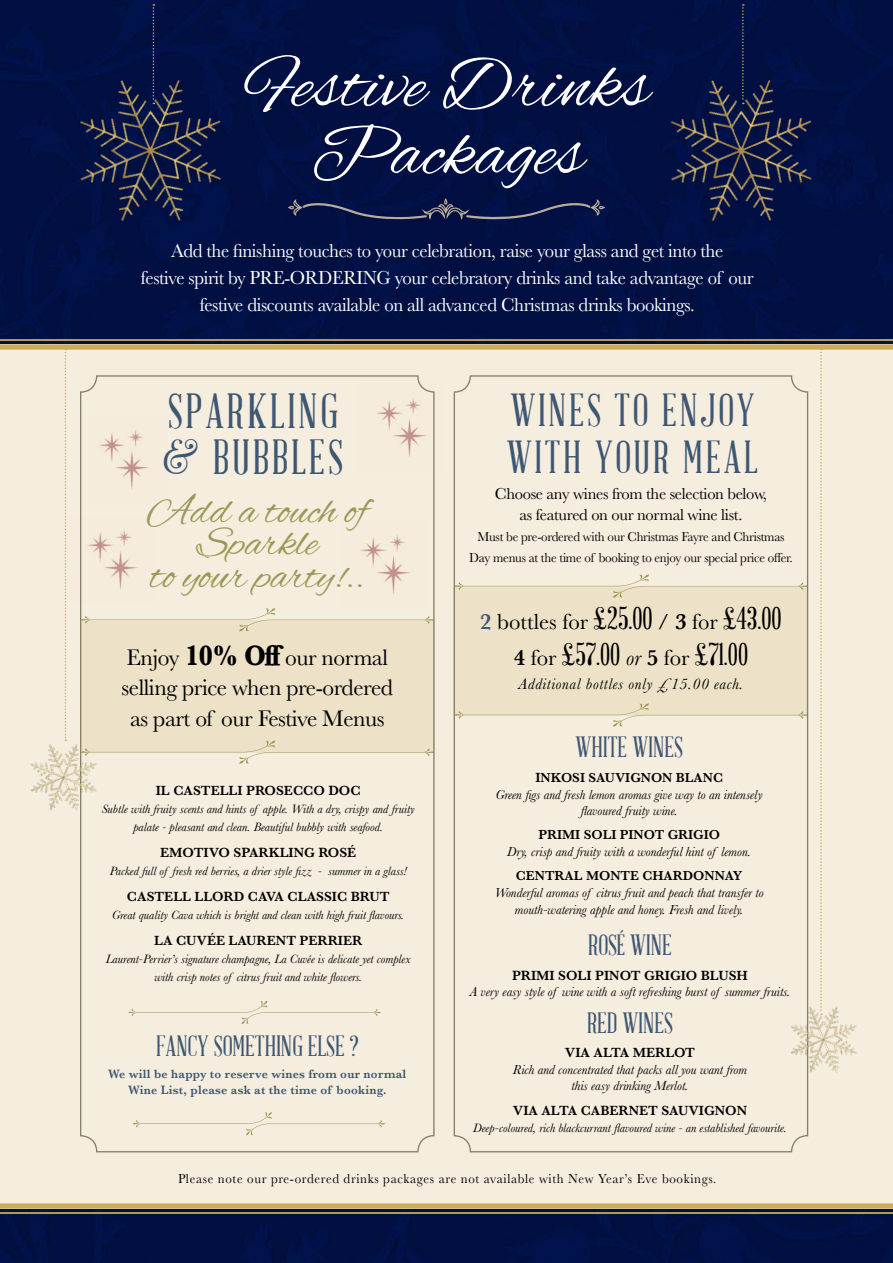
<style>
.page{position:relative;width:893px;height:1263px;background:#020f43}
.page>*{position:absolute;margin:0;border:0;box-sizing:border-box;transform-origin:0 0}
.t1{font:75.45px/67.5px "Alex Brush";letter-spacing:.01em;color:#fff;text-align:center}
.t2{font:48.15px/46.5px "Abraham Lincoln";letter-spacing:.06em;color:#3e5772}
.t3{font:45.15px/46.5px "Abraham Lincoln";letter-spacing:.06em;color:#3e5772}
.t4{font:42.75px/32.8px "Alex Brush";color:#9d9858;text-align:center}
.t5{font:31.05px "Abraham Lincoln";color:#000}
.t6{font:28.65px "Abraham Lincoln";color:#3e5772}
.t7{font:23.4px/30.3px "Baskerville";letter-spacing:-.02em;color:#000;text-align:center}
.t8{font:22.8px "Baskerville";color:#000}
.t9{font:19.5px/27px "Baskerville";letter-spacing:-.02em;color:#fff;text-align:center;scale:.96 1}
.t10{font:16.5px/21px "Baskerville";letter-spacing:-.02em;color:#000;text-align:center}
.t11{font:italic 15.75px "Baskerville";letter-spacing:.04em;color:#000}
.t12{font:600 13.8px "Baskerville";color:#000}
.t13{font:italic 13.5px/16.8px "Baskerville";color:#000;text-align:center}
.t14{font:13.5px/21px "Baskerville";letter-spacing:-.02em;color:#000;text-align:center;scale:.96 1}
.t15{font:13.5px "Baskerville";letter-spacing:.05em;color:#000;scale:.96 1}
.t16{font:600 13.5px "Baskerville";color:#000}
.t17{font:italic 12.6px/18px "Baskerville";color:#000;text-align:center}
.t18{font:600 12.6px/16.5px "Baskerville";letter-spacing:.02em;color:#3e5772;text-align:center;scale:.96 1}
.t19{font:italic 12.45px "Baskerville";color:#000}
.s1{font-weight:700;font-size:29.25px}
.s2{font-weight:600;color:#3e5772}
.s3{font-family:"Abraham Lincoln";font-size:31.05px}
.s4{font-weight:600}
.s5{font-family:"Baskerville";font-weight:600;font-size:22.8px}
.s6{font-family:"Baskerville";font-size:22.8px}
.s7{font-family:"Baskerville";font-style:italic;font-size:22.8px}
.s8{font-weight:600;font-style:normal;font-size:13.8px}
.s9{font-weight:600;font-style:normal}
</style>
<div class="page">
<div style="left:0;top:344px;width:893px;height:864px;background:#f5edde"></div>
<svg style="left:820px;top:349px;width:2px;height:638px"></svg>
<svg style="left:65px;top:349px;width:1px;height:376px"></svg>
<svg style="left:153px;top:4px;width:1px;height:34px"></svg>
<svg style="left:742px;top:4px;width:2px;height:34px"></svg>
<div style="left:80px;top:620px;width:355px;height:133px;background:#ede1c7"></div>
<svg style="left:288px;top:199px;width:317px;height:23px;background:#17234e"></svg>
<div style="left:454px;top:586px;width:354px;height:130px;background:#ede1c7"></div>
<svg style="left:456px;top:574px;width:350px;height:24px"></svg>
<svg style="left:82px;top:608px;width:351px;height:23px"></svg>
<svg style="left:117px;top:740px;width:316px;height:24px"></svg>
<svg style="left:456px;top:703px;width:350px;height:24px"></svg>
<div style="left:128px;top:1001px;width:253px;height:23px;background:#f5edde"></div>
<div style="left:133px;top:1112px;width:252px;height:23px;background:#f5edde"></div>
<img style="left:775px;top:987px;width:102px;height:106px">
<img style="left:46px;top:38px;width:220px;height:228px">
<img style="left:637px;top:38px;width:219px;height:228px">
<img style="left:68px;top:515px;width:88px;height:88px">
<img style="left:341px;top:520px;width:88px;height:88px">
<img style="left:80px;top:416px;width:88px;height:88px">
<img style="left:357px;top:383px;width:88px;height:88px">
<img style="left:16px;top:725px;width:101px;height:106px">
<h1 class="t1" style="left:245px;top:56px;width:405px">Festive Drinks<br>Packages</h1>
<h3 class="t9" style="left:141px;top:238px;width:640px">Add the finishing touches to your celebration, raise your glass and get into the<br>festive spirit by PRE-ORDERING your celebratory drinks and take advantage of our festive discounts available on all advanced Christmas drinks bookings.</h3>
<h2 class="t2" style="left:163px;top:389px;width:181px">SPARKLING &amp; BUBBLES</h2>
<h3 class="t4" style="left:147px;top:497px;width:221px">Add a touch of<br>Sparkle<br>to your party!..</h3>
<h3 class="t7" style="left:122px;top:643px;width:273px">Enjoy <span class="s1">10% Off</span> our normal selling price when pre-ordered as part of our Festive Menus</h3>
<p class="t12" style="left:156px;top:781px;width:206px">IL CASTELLI PROSECCO DOC</p>
<p class="t17" style="left:102px;top:800px;width:315px">Subtle with fruity scents and hints of apple. With a dry, crispy and fruity palate - pleasant and clean. Beautiful bubbly with seafood.</p>
<p class="t12" style="left:160px;top:843px;width:198px">EMOTIVO SPARKLING ROSÉ</p>
<p class="t19" style="left:110px;top:863px;width:299px">Packed full of fresh red berries, a drier style fizz - summer in a glass!</p>
<p class="t12" style="left:127px;top:887px;width:264px">CASTELL LLORD CAVA CLASSIC BRUT</p>
<p class="t19" style="left:112px;top:906px;width:294px">Great quality Cava which is bright and clean with high fruit flavours.</p>
<p class="t12" style="left:154px;top:930px;width:210px">LA CUVÉE LAURENT PERRIER</p>
<p class="t17" style="left:106px;top:949px;width:306px">Laurent-Perrier’s signature champagne, La Cuvée is delicate yet complex with crisp notes of citrus fruit and white flowers.</p>
<h3 class="t6" style="left:156px;top:1031px;width:204px">FANCY SOMETHING ELSE ?</h3>
<p class="t18" style="left:108px;top:1065px;width:312px">We will be happy to reserve wines from our normal<br>Wine List, please ask at the time of booking.</p>
<h3 class="t3" style="left:507px;top:389px;width:252px">WINES TO ENJOY<br>WITH YOUR MEAL</h3>
<p class="t10" style="left:495px;top:484px;width:274px">Choose any wines from the selection below, as featured on our normal wine list.</p>
<p class="t14" style="left:469px;top:527px;width:338px">Must be pre-ordered with our Christmas Fayre and Christmas<br>Day menus at the time of booking to enjoy our special price offer.</p>
<h3 class="t8" style="left:480px;top:607px;width:303px"><span class="s2">2</span> bottles for <span class="s3">£25.00</span> / <span class="s4">3</span> for <span class="s3">£43.00</span></h3>
<h3 class="t5" style="left:514px;top:638px;width:236px"><span class="s5">4</span> <span class="s6">for</span> £57.00 <span class="s7">or</span> <span class="s5">5</span> <span class="s6">for</span> £71.00</h3>
<p class="t11" style="left:519px;top:673px;width:226px">Additional bottles only £15.00 each.</p>
<h3 class="t6" style="left:576px;top:732px;width:109px">WHITE WINES</h3>
<p class="t13" style="left:496px;top:769px;width:268px"><span class="s8">I</span><span class="s9">NKOSI SAUVIGNON BLANC<br></span>Green figs and fresh lemon aromas give way to an intensely flavoured fruity wine.</p>
<p class="t16" style="left:538px;top:825px;width:183px">PRIMI SOLI PINOT GRIGIO</p>
<p class="t13" style="left:507px;top:843px;width:245px">Dry, crisp and fruity with a wonderful hint of lemon.</p>
<p class="t16" style="left:516px;top:866px;width:228px">CENTRAL MONTE CHARDONNAY</p>
<p class="t13" style="left:495px;top:884px;width:270px">Wonderful aromas of citrus fruit and peach that transfer to mouth-watering apple and honey. Fresh and lively.</p>
<h3 class="t6" style="left:588px;top:930px;width:85px">ROSÉ WINE</h3>
<p class="t12" style="left:512px;top:965px;width:237px">PRIMI SOLI PINOT GRIGIO BLUSH</p>
<p class="t13" style="left:470px;top:983px;width:322px">A very easy style of wine with a soft refreshing burst of summer fruits.</p>
<h3 class="t6" style="left:587px;top:1008px;width:88px">RED WINES</h3>
<p class="t12" style="left:565px;top:1043px;width:132px">VIA ALTA MERLOT</p>
<p class="t13" style="left:513px;top:1061px;width:236px">Rich and concentrated that packs all you want from this easy drinking Merlot.</p>
<p class="t12" style="left:513px;top:1101px;width:236px">VIA ALTA CABERNET SAUVIGNON</p>
<p class="t17" style="left:473px;top:1118px;width:315px">Deep-coloured, rich blackcurrant flavoured wine - an established favourite.</p>
<p class="t15" style="left:178px;top:1170px;width:562px">Please note our pre-ordered drinks packages are not available with New Year’s Eve bookings.</p>
</div>
